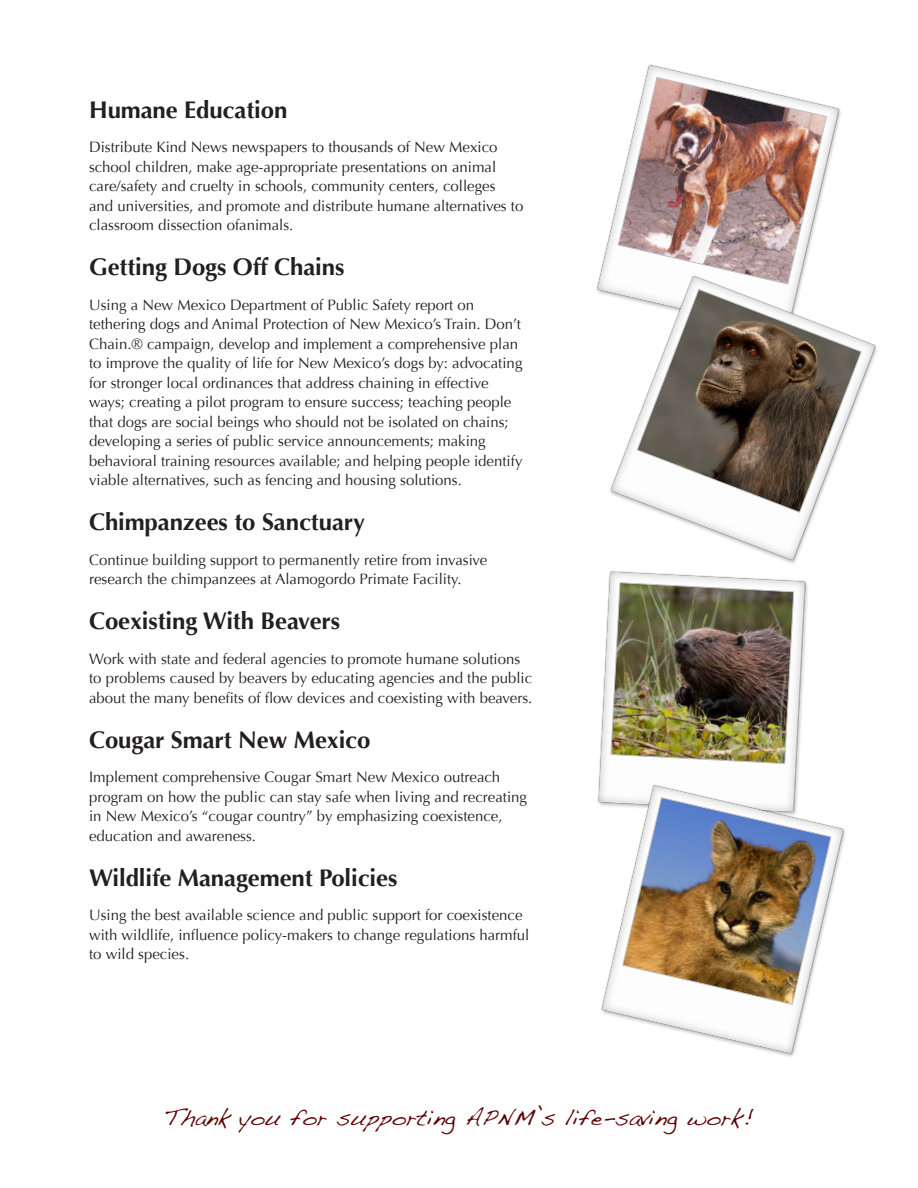
<style>
.page{position:relative;width:918px;height:1188px;background:#fff}
.page>*{position:absolute;margin:0;border:0;box-sizing:border-box;transform-origin:0 0}
.t1{font:700 24px "Optima";letter-spacing:-.005em;color:#231f20}
.t2{font:22.5px "Handwriting Dakota";color:#5d0000}
.t3{font:15px/19.5px "Optima";color:#231f20}
</style>
<div class="page">
<img style="left:606px;top:64px;width:235px;height:182px">
<img style="left:618px;top:77px;width:209px;height:169px">
<img style="left:596px;top:246px;width:281px;height:305px">
<svg style="left:637px;top:289px;width:225px;height:224px"></svg>
<img style="left:600px;top:551px;width:208px;height:208px">
<img style="left:611px;top:582px;width:183px;height:177px">
<img style="left:597px;top:759px;width:249px;height:298px">
<img style="left:622px;top:797px;width:209px;height:208px">
<p class="t1" style="left:89px;top:96px;width:200px">Humane Education</p>
<p class="t3" style="left:89px;top:138px;width:436px">Distribute Kind News newspapers to thousands of New Mexico school children, make age-appropriate presentations on animal care/safety and cruelty in schools, community centers, colleges and universities, and promote and distribute humane alternatives to classroom dissection ofanimals.</p>
<p class="t1" style="left:89px;top:253px;width:257px">Getting Dogs Off Chains</p>
<p class="t3" style="left:89px;top:295px;width:435px">Using a New Mexico Department of Public Safety report on tethering dogs and Animal Protection of New Mexico’s Train. Don’t Chain.® campaign, develop and implement a comprehensive plan to improve the quality of life for New Mexico’s dogs by: advocating for stronger local ordinances that address chaining in effective ways; creating a pilot program to ensure success; teaching people that dogs are social beings who should not be isolated on chains; developing a series of public service announcements; making behavioral training resources available; and helping people identify viable alternatives, such as fencing and housing solutions.</p>
<p class="t1" style="left:89px;top:508px;width:277px">Chimpanzees to Sanctuary</p>
<p class="t3" style="left:89px;top:550px;width:400px">Continue building support to permanently retire from invasive research the chimpanzees at Alamogordo Primate Facility.</p>
<p class="t1" style="left:89px;top:607px;width:253px">Coexisting With Beavers</p>
<p class="t3" style="left:89px;top:649px;width:445px">Work with state and federal agencies to promote humane solutions to problems caused by beavers by educating agencies and the public about the many benefits of flow devices and coexisting with beavers.</p>
<p class="t1" style="left:89px;top:726px;width:283px">Cougar Smart New Mexico</p>
<p class="t3" style="left:89px;top:768px;width:439px">Implement comprehensive Cougar Smart New Mexico outreach program on how the public can stay safe when living and recreating in New Mexico’s “cougar country” by emphasizing coexistence, education and awareness.</p>
<p class="t1" style="left:89px;top:864px;width:310px">Wildlife Management Policies</p>
<p class="t3" style="left:89px;top:906px;width:442px">Using the best available science and public support for coexistence with wildlife, influence policy-makers to change regulations harmful to wild species.</p>
<p class="t2" style="left:164px;top:1104px;width:591px">Thank you for supporting APNM’s life-saving work!</p>
</div>
